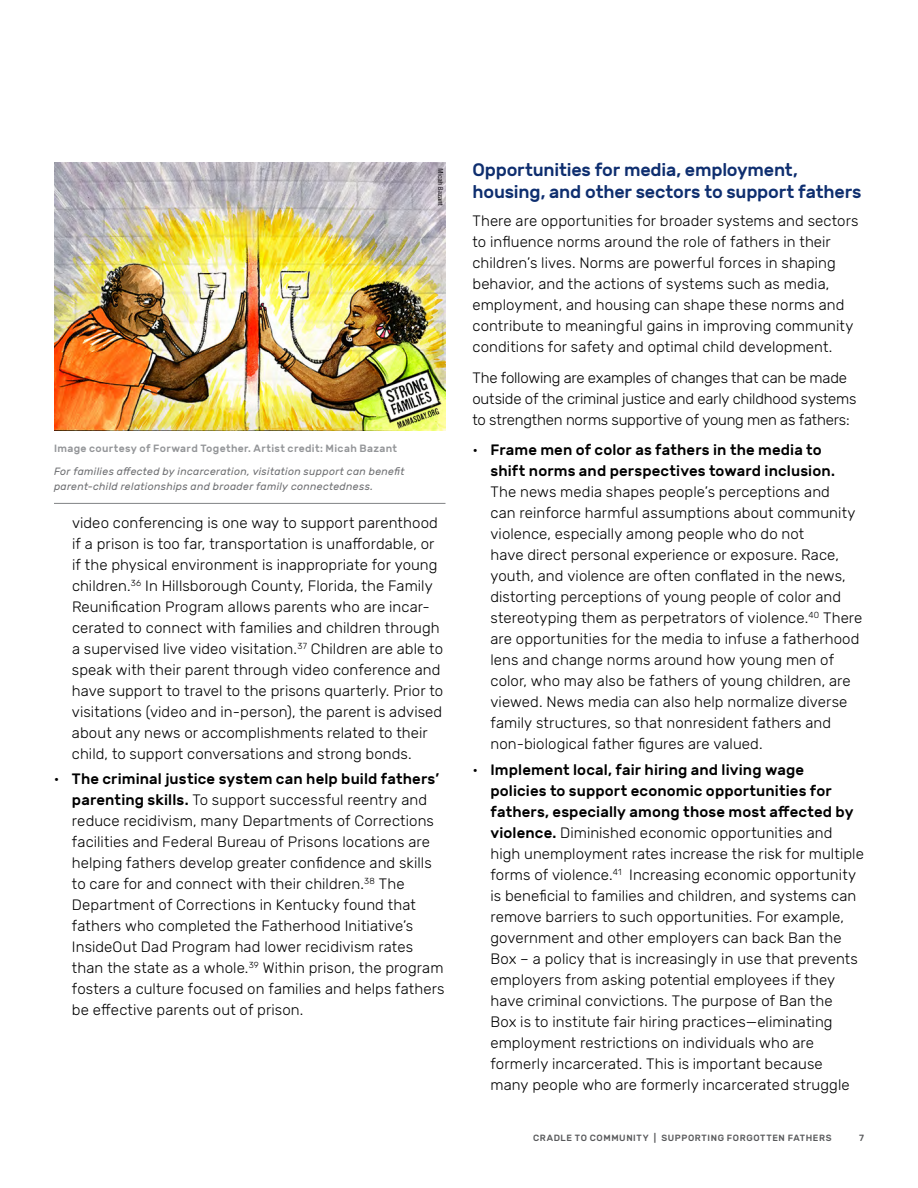
<style>
.page{position:relative;width:918px;height:1188px;background:#fff}
.page>*{position:absolute;margin:0;border:0;box-sizing:border-box;transform-origin:0 0}
.t1{font:500 18px/22.5px "Rubik";letter-spacing:-.01em;color:#0e2e6f}
.t2{font:300 15px/21px "Rubik";letter-spacing:.005em;color:#000}
.t3{font:300 15px/21px "Rubik";letter-spacing:-.015em;color:#000}
.t4{font:500 15px/21px "Rubik";letter-spacing:.01em;color:#000}
.t5{font:italic 10.5px/15px "Rubik";letter-spacing:.03em;color:#6d6e71}
.t6{font:500 10.5px "Rubik";letter-spacing:.03em;color:#939598}
.t7{font:500 9px "Rubik";letter-spacing:.065em;color:#58595b}
.s1{font-weight:500}
.s2{font-weight:300}
</style>
<div class="page">
<img style="left:54px;top:162px;width:392px;height:269px">
<hr style="left:54px;top:503px;width:392px;height:1px;background:#808285">
<p class="t6" style="left:54px;top:443px;width:345px">Image courtesy of Forward Together. Artist credit: Micah Bazant</p>
<p class="t5" style="left:54px;top:464px;width:352px">For families affected by incarceration, visitation support can benefit parent-child relationships and broader family connectedness.</p>
<p class="t2" style="left:72px;top:513px;width:373px">video conferencing is one way to support parenthood if a prison is too far, transportation is unaffordable, or if the physical environment is inappropriate for young children.<sup>36</sup> In Hillsborough County, Florida, the Family Reunification Program allows parents who are incar&shy;cerated to connect with families and children through a supervised live video visitation.<sup>37</sup> Children are able to speak with their parent through video conference and have support to travel to the prisons quarterly. Prior to visitations (video and in-person), the parent is advised about any news or accomplishments related to their child, to support conversations and strong bonds.</p>
<p class="t2" style="left:72px;top:769px;width:374px;text-indent:-18px">• <span class="s1">The criminal justice system can help build fathers’ parenting skills.</span> To support successful reentry and reduce recidivism, many Departments of Corrections facilities and Federal Bureau of Prisons locations are helping fathers develop greater confidence and skills to care for and connect with their children.<sup>38</sup> The Department of Corrections in Kentucky found that fathers who completed the Fatherhood Initiative’s InsideOut Dad Program had lower recidivism rates than the state as a whole.<sup>39</sup> Within prison, the program fosters a culture focused on families and helps fathers be effective parents out of prison.</p>
<p class="t1" style="left:472px;top:159px;width:391px">Opportunities for media, employment, housing, and other sectors to support fathers</p>
<p class="t2" style="left:472px;top:210px;width:388px">There are opportunities for broader systems and sectors to influence norms around the role of fathers in their children’s lives. Norms are powerful forces in shaping behavior, and the actions of systems such as media, employment, and housing can shape these norms and contribute to meaningful gains in improving community conditions for safety and optimal child development.</p>
<p class="t3" style="left:472px;top:367px;width:385px">The following are examples of changes that can be made outside of the criminal justice and early childhood systems to strengthen norms supportive of young men as fathers:</p>
<p class="t4" style="left:490px;top:440px;width:346px;text-indent:-18px"><span class="s2">•</span> Frame men of color as fathers in the media to shift norms and perspectives toward inclusion.</p>
<p class="t2" style="left:490px;top:482px;width:373px">The news media shapes people’s perceptions and<br>can reinforce harmful assumptions about community violence, especially among people who do not<br>have direct personal experience or exposure. Race, youth, and violence are often conflated in the news, distorting perceptions of young people of color and stereotyping them as perpetrators of violence.<sup>40</sup> There are opportunities for the media to infuse a fatherhood lens and change norms around how young men of color, who may also be fathers of young children, are viewed. News media can also help normalize diverse family structures, so that nonresident fathers and non-biological father figures are valued.</p>
<p class="t2" style="left:490px;top:759px;width:375px;text-indent:-18px">• <span class="s1">Implement local, fair hiring and living wage<br>policies to support economic opportunities for fathers, especially among those most affected by violence.</span> Diminished economic opportunities and high unemployment rates increase the risk for multiple forms of violence.<sup>41</sup> Increasing economic opportunity is beneficial to families and children, and systems can remove barriers to such opportunities. For example, government and other employers can back Ban the Box – a policy that is increasingly in use that prevents employers from asking potential employees if they have criminal convictions. The purpose of Ban the<br>Box is to institute fair hiring practices—eliminating employment restrictions on individuals who are formerly incarcerated. This is important because many people who are formerly incarcerated struggle</p>
<p class="t7" style="left:533px;top:1133px;width:300px">CRADLE TO COMMUNITY | SUPPORTING FORGOTTEN FATHERS</p>
<p class="t7" style="left:859px;top:1133px;width:6px">7</p>
</div>
